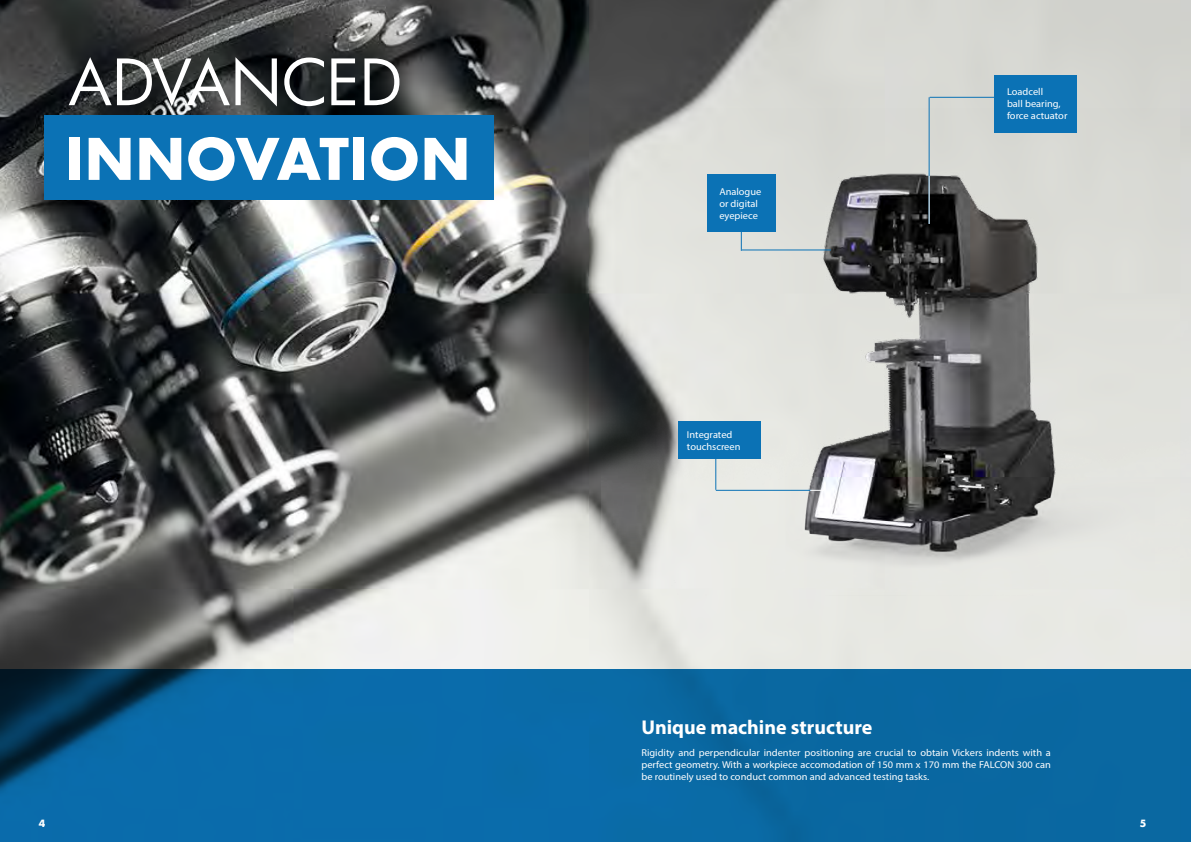
<style>
.page{position:relative;width:1191px;height:842px;background:#fff}
.page>*{position:absolute;margin:0;border:0;box-sizing:border-box;transform-origin:0 0}
.t1{font:700 63px "Futura PT";color:#fff}
.t2{font:62px "Futura";color:#fff}
.t3{font:700 20px "Myriad Pro";color:#fff}
.t4{font:700 11px "Futura PT";color:#fff}
.t5{font:10px/12px "Myriad Pro";color:#fff;scale:1.04 1}
</style>
<div class="page">
<img style="left:0;top:0;width:1191px;height:669px">
<img style="left:601px;top:108px;width:590px;height:487px">
<div style="left:44px;top:116px;width:449px;height:84px;background:#0b72b5"></div>
<svg style="left:0;top:669px;width:1191px;height:173px;background:#09659f"></svg>
<hr style="left:929px;top:97px;width:65px;height:1px;background:#0b72b5">
<hr style="left:928px;top:97px;width:1px;height:127px;background:#0b72b5">
<div style="left:994px;top:75px;width:83px;height:58px;background:#0b72b5"></div>
<hr style="left:928px;top:176px;width:1px;height:48px;background:#fff">
<div style="left:678px;top:422px;width:83px;height:37px;background:#0b72b5"></div>
<hr style="left:716px;top:490px;width:95px;height:1px;background:#0b72b5">
<hr style="left:715px;top:457px;width:1px;height:33px;background:#0b72b5">
<svg style="left:810px;top:490px;width:14px;height:1px"></svg>
<div style="left:707px;top:174px;width:68px;height:58px;background:#0b72b5"></div>
<svg style="left:741px;top:232px;width:1px;height:19px"></svg>
<hr style="left:742px;top:249px;width:89px;height:1px;background:#0b72b5">
<h2 class="t2" style="left:69px;top:40px;width:334px">ADVANCED</h2>
<h1 class="t1" style="left:64px;top:118px;width:408px">INNOVATION</h1>
<p class="t5" style="left:719px;top:185px;width:42px">Analogue or digital eyepiece</p>
<p class="t5" style="left:687px;top:429px;width:53px">Integrated touchscreen</p>
<p class="t5" style="left:1007px;top:86px;width:60px">Loadcell<br>ball bearing, force actuator</p>
<h3 class="t3" style="left:641px;top:715px;width:232px">Unique machine structure</h3>
<p class="t5" style="left:641px;top:746px;width:395px;text-align:justify">Rigidity and perpendicular indenter positioning are crucial to obtain Vickers indents with a perfect geometry. With a workpiece accomodation of 150 mm x 170 mm the FALCON 300 can be routinely used to conduct common and advanced testing tasks.</p>
<p class="t4" style="left:39px;top:816px;width:8px">4</p>
<p class="t4" style="left:1140px;top:816px;width:8px">5</p>
</div>
